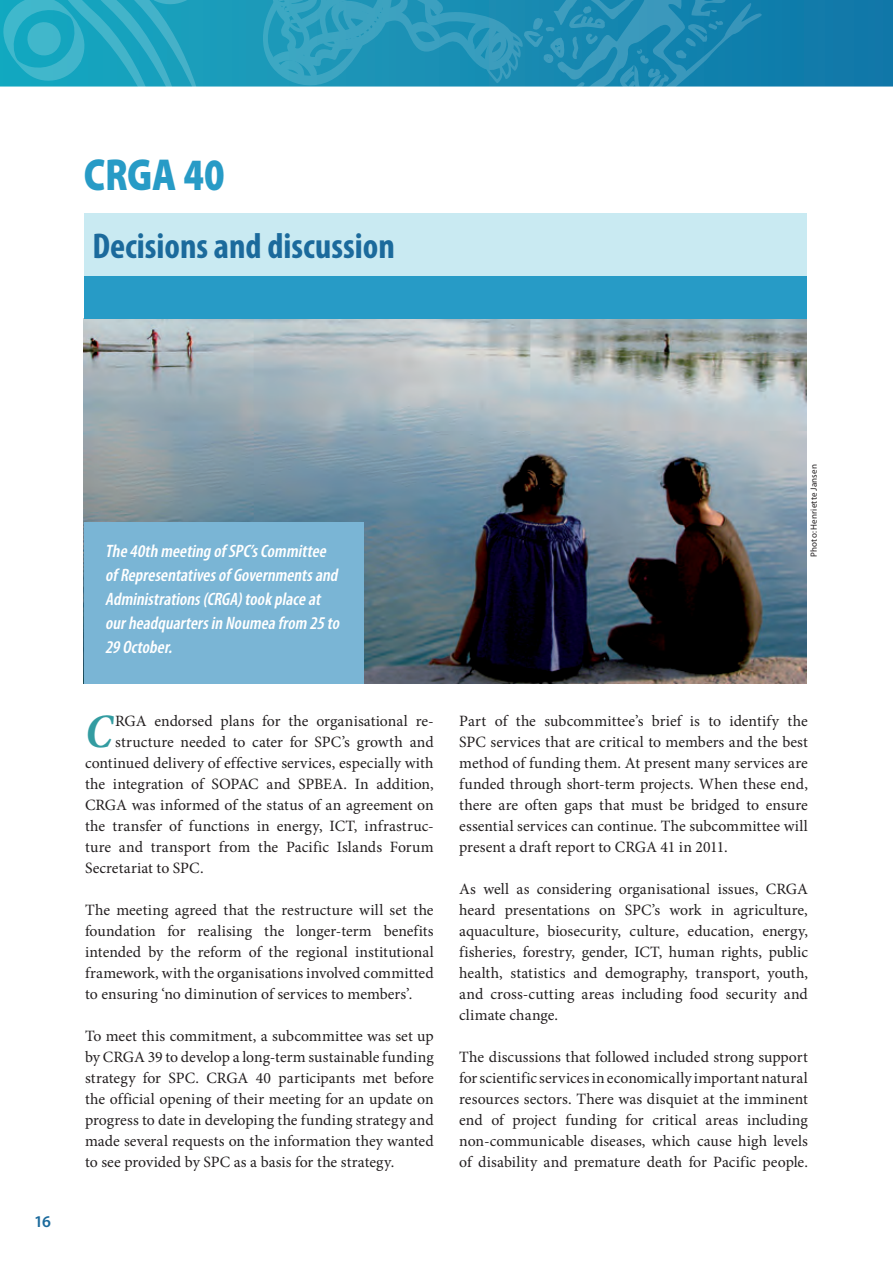
<style>
.page{position:relative;width:893px;height:1263px;background:#fff}
.page>*{position:absolute;margin:0;border:0;box-sizing:border-box;transform-origin:0 0}
.texte_minion_10_5-14{font:italic 700 condensed 48.45px "Minion Pro";color:#339ca1}
.Titre_1A{font:900 45px "Myriad Pro";letter-spacing:-.005em;color:#279bc6;scale:.8 1}
.Titles{font:700 condensed 36px "Myriad Pro";color:#1b6a9c}
.t1{font:italic 600 condensed 18px/24px "Myriad Pro";color:#fff}
.t2{font:600 16.5px "Myriad Pro";color:#1b6a9c}
.texte_minion_10_5-14-2{font:15.75px/21px "Minion Pro";letter-spacing:.005em;color:#231f20;text-align:justify}
.t3{font:9px "Myriad Pro";letter-spacing:.02em;color:#231f20}
</style>
<div class="page">
<svg style="left:0;top:0;width:893px;height:87px;background:#1383ae"></svg>
<svg style="left:3px;top:0;width:203px;height:87px;background:#26a9c2"></svg>
<svg style="left:244px;top:0;width:518px;height:87px;background:#2592b7"></svg>
<img style="left:84px;top:319px;width:723px;height:365px">
<div style="left:84px;top:213px;width:723px;height:63px;background:#c9eaf2"></div>
<div style="left:84px;top:276px;width:723px;height:43px;background:#279bc6"></div>
<div style="left:84px;top:522px;width:279px;height:162px;background:#7ab5d5"></div>
<p class="Titre_1A" style="left:84px;top:149px;width:178px">CRGA 40</p>
<p class="Titles" style="left:92px;top:224px;width:304px">Decisions and discussion</p>
<p class="t2" style="left:34px;top:1210px;width:18px">16</p>
<p class="t1" style="left:105px;top:538px;width:239px">The 40th meeting of SPC’sCommittee of Representativesof Governmentsand<br>Administrations(CRGA)tookplace at ourheadquartersin Noumea from 25 to<br>29 October.</p>
<p class="texte_minion_10_5-14" style="left:85px;top:698px;width:29px">C</p>
<p class="texte_minion_10_5-14-2" style="left:115px;top:711px;width:320px">RGA endorsed plans for the organisational re-</p>
<p class="texte_minion_10_5-14-2" style="left:115px;top:732px;width:320px">structure needed to cater for SPC’s growth and</p>
<p class="texte_minion_10_5-14-2" style="left:85px;top:753px;width:350px">continued delivery of effective services, especially with</p>
<p class="texte_minion_10_5-14-2" style="left:85px;top:774px;width:350px">the integration of SOPAC and SPBEA. In addition,</p>
<p class="texte_minion_10_5-14-2" style="left:85px;top:795px;width:350px">CRGA was informed of the status of an agreement on</p>
<p class="texte_minion_10_5-14-2" style="left:85px;top:816px;width:350px">the transfer of functions in energy, ICT, infrastruc-</p>
<p class="texte_minion_10_5-14-2" style="left:85px;top:837px;width:350px">ture and transport from the Pacific Islands Forum</p>
<p class="texte_minion_10_5-14-2" style="left:85px;top:858px;width:120px">Secretariat to SPC.</p>
<p class="texte_minion_10_5-14-2" style="left:85px;top:900px;width:350px">The meeting agreed that the restructure will set the foundation for realising the longer-term benefits intended by the reform of the regional institutional framework, with the organisations involved committed to ensuring ‘no diminution of services to members’.</p>
<p class="texte_minion_10_5-14-2" style="left:85px;top:1025px;width:350px">To meet this commitment, a subcommittee was set up by CRGA 39 to develop a long-term sustainable funding strategy for SPC. CRGA 40 participants met before the official opening of their meeting for an update on progress to date in developing the funding strategy and made several requests on the information they wanted to see provided by SPC as a basis for the strategy.</p>
<p class="t3" style="left:808px;top:557px;width:94px;rotate:-90deg">Photo: Henriette Jansen</p>
<p class="texte_minion_10_5-14-2" style="left:459px;top:710px;width:350px">Part of the subcommittee’s brief is to identify the SPC services that are critical to members and the best method of funding them. At present many services are funded through short-term projects. When these end, there are often gaps that must be bridged to ensure essential services can continue. The subcommittee will present a draft report to CRGA 41 in 2011.</p>
<p class="texte_minion_10_5-14-2" style="left:459px;top:878px;width:350px">As well as considering organisational issues, CRGA heard presentations on SPC’s work in agriculture, aquaculture, biosecurity, culture, education, energy, fisheries, forestry, gender, ICT, human rights, public health, statistics and demography, transport, youth, and cross-cutting areas including food security and climate change.</p>
<p class="texte_minion_10_5-14-2" style="left:459px;top:1046px;width:350px">The discussions that followed included strong support for scientific services in economically important natural resources sectors. There was disquiet at the imminent end of project funding for critical areas including non-communicable diseases, which cause high levels of disability and premature death for Pacific people.</p>
</div>
